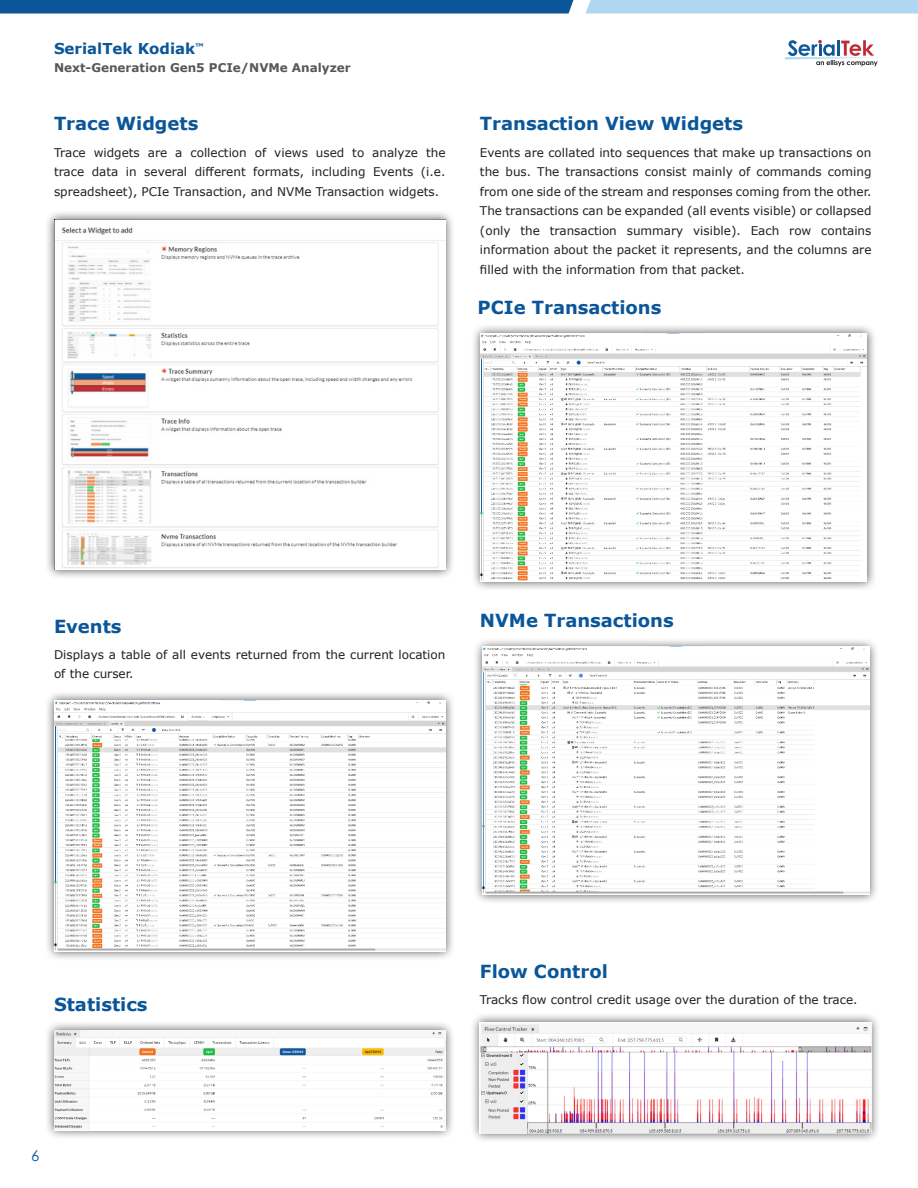
<style>
.page{position:relative;width:918px;height:1188px;background:#fff}
.page>*{position:absolute;margin:0;border:0;box-sizing:border-box;transform-origin:0 0}
.t1{font:700 18px "Verdana";color:#0a5699}
.t2{font:700 15px "Verdana";color:#0a5699}
.t3{font:15px "Century Gothic";color:#0a5699}
.Description{font:12px/19.5px "Verdana";color:#231f20;text-align:justify}
.t4{font:700 12px "Verdana";color:#57585a}
</style>
<div class="page">
<svg style="left:0;top:0;width:573px;height:14px;background:#135c9c"></svg>
<svg style="left:585px;top:0;width:333px;height:14px;background:#b3d8f2"></svg>
<svg style="left:784px;top:40px;width:94px;height:26px"></svg>
<div style="left:45px;top:210px;width:410px;height:370px;background:#231f20;opacity:.75"></div>
<img style="left:54px;top:219px;width:392px;height:351px">
<div style="left:471px;top:324px;width:406px;height:268px;background:#231f20;opacity:.75"></div>
<img style="left:480px;top:334px;width:387px;height:248px">
<div style="left:45px;top:691px;width:410px;height:270px;background:#231f20;opacity:.75"></div>
<img style="left:54px;top:700px;width:392px;height:251px">
<div style="left:473px;top:637px;width:406px;height:268px;background:#231f20;opacity:.75"></div>
<img style="left:482px;top:647px;width:387px;height:248px">
<div style="left:45px;top:1020px;width:410px;height:120px;background:#231f20;opacity:.75"></div>
<img style="left:54px;top:1030px;width:392px;height:100px">
<div style="left:470px;top:1012px;width:411px;height:132px;background:#231f20;opacity:.75"></div>
<img style="left:480px;top:1022px;width:391px;height:112px">
<p class="t2" style="left:54px;top:38px;width:151px">SerialTek Kodiak<sup>™</sup></p>
<p class="t4" style="left:54px;top:59px;width:298px">Next-Generation Gen5 PCIe/NVMe Analyzer</p>
<p class="t1" style="left:54px;top:111px;width:146px">Trace Widgets</p>
<p class="Description" style="left:54px;top:142px;width:393px">Trace widgets are a collection of views used to analyze the trace data in several different formats, including Events (i.e. spreadsheet), PCIe Transaction, and NVMe Transaction widgets.</p>
<p class="t1" style="left:480px;top:111px;width:265px">Transaction View Widgets</p>
<p class="Description" style="left:480px;top:142px;width:393px">Events are collated into sequences that make up transactions on the bus. The transactions consist mainly of commands coming from one side of the stream and responses coming from the other.</p>
<p class="Description" style="left:480px;top:201px;width:393px">The transactions can be expanded (all events visible) or collapsed (only the transaction summary visible). Each row contains information about the packet it represents, and the columns are filled with the information from that packet.</p>
<p class="t1" style="left:478px;top:294px;width:185px">PCIe Transactions</p>
<p class="t1" style="left:54px;top:613px;width:69px">Events</p>
<p class="Description" style="left:54px;top:645px;width:393px">Displays a table of all events returned from the current location of the curser.</p>
<p class="t1" style="left:480px;top:607px;width:195px">NVMe Transactions</p>
<p class="t1" style="left:54px;top:991px;width:95px">Statistics</p>
<p class="t3" style="left:31px;top:1145px;width:10px">6</p>
<p class="t1" style="left:480px;top:959px;width:129px">Flow Control</p>
<p class="Description" style="left:480px;top:990px;width:379px">Tracks flow control credit usage over the duration of the trace.</p>
</div>
